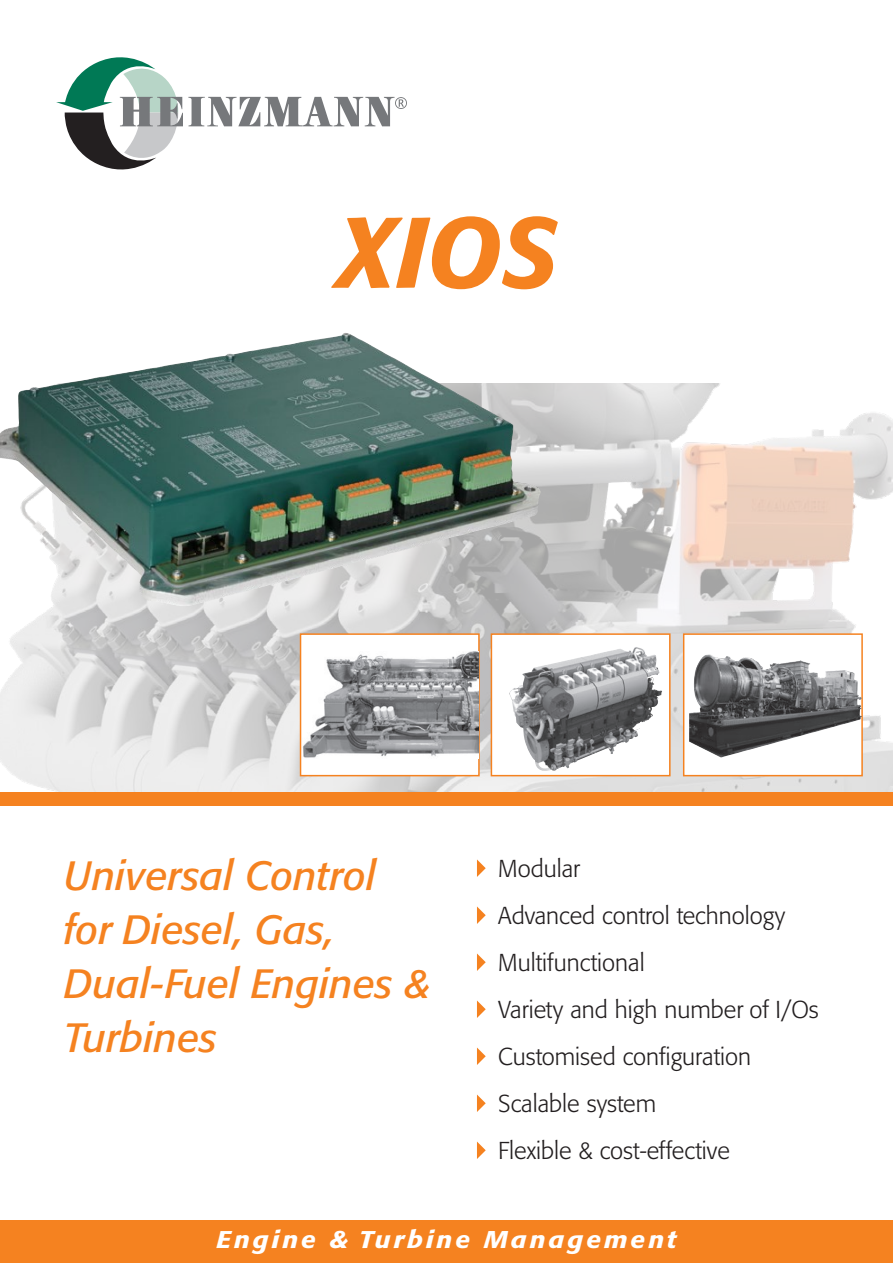
<style>
.page{position:relative;width:893px;height:1263px;background:#fff}
.page>*{position:absolute;margin:0;border:0;box-sizing:border-box;transform-origin:0 0}
.t1{font:italic 500 99px "Formata BQ";color:#f58220}
.t2{font:italic 40.5px/54px "Formata BQ";color:#f58220}
.t3{font:300 24.3px/47px "Formata BQ";color:#231f20}
.t4{font:italic 500 24px "Formata BQ";letter-spacing:.11em;color:#fff;scale:1.1 1}
</style>
<div class="page">
<div style="left:0;top:1220px;width:893px;height:43px;background:#f58220"></div>
<img style="left:0;top:384px;width:893px;height:408px">
<svg style="left:56px;top:57px;width:351px;height:112px"></svg>
<svg style="left:477px;top:859px;width:9px;height:18px"></svg>
<svg style="left:477px;top:906px;width:9px;height:18px"></svg>
<svg style="left:477px;top:953px;width:9px;height:18px"></svg>
<svg style="left:477px;top:1000px;width:9px;height:18px"></svg>
<svg style="left:477px;top:1047px;width:9px;height:18px"></svg>
<svg style="left:477px;top:1094px;width:9px;height:18px"></svg>
<svg style="left:477px;top:1141px;width:9px;height:18px"></svg>
<div style="left:0;top:792px;width:893px;height:14px;background:#f58220"></div>
<img style="left:0;top:333px;width:541px;height:273px">
<div style="left:300px;top:633px;width:180px;height:143px;background:#fff;border:2px solid #f58220"></div>
<svg style="left:491px;top:633px;width:180px;height:143px"></svg>
<div style="left:683px;top:633px;width:180px;height:143px;background:#fff;border:2px solid #f58220"></div>
<img style="left:303px;top:651px;width:175px;height:107px">
<img style="left:509px;top:647px;width:126px;height:124px">
<img style="left:689px;top:655px;width:173px;height:103px">
<h1 class="t1" style="left:336px;top:192px;width:222px">XIOS</h1>
<h2 class="t2" style="left:64px;top:849px;width:368px">Universal Control for Diesel, Gas,<br>Dual-Fuel Engines &amp;<br>Turbines</h2>
<p class="t3" style="left:498px;top:845px;width:322px">Modular<br>Advanced control technology<br>Multifunctional<br>Variety and high number of I/Os<br>Customised configuration<br>Scalable system<br>Flexible &amp; cost-effective</p>
<p class="t4" style="left:216px;top:1225px;width:420px">Engine &amp; Turbine Management</p>
</div>
